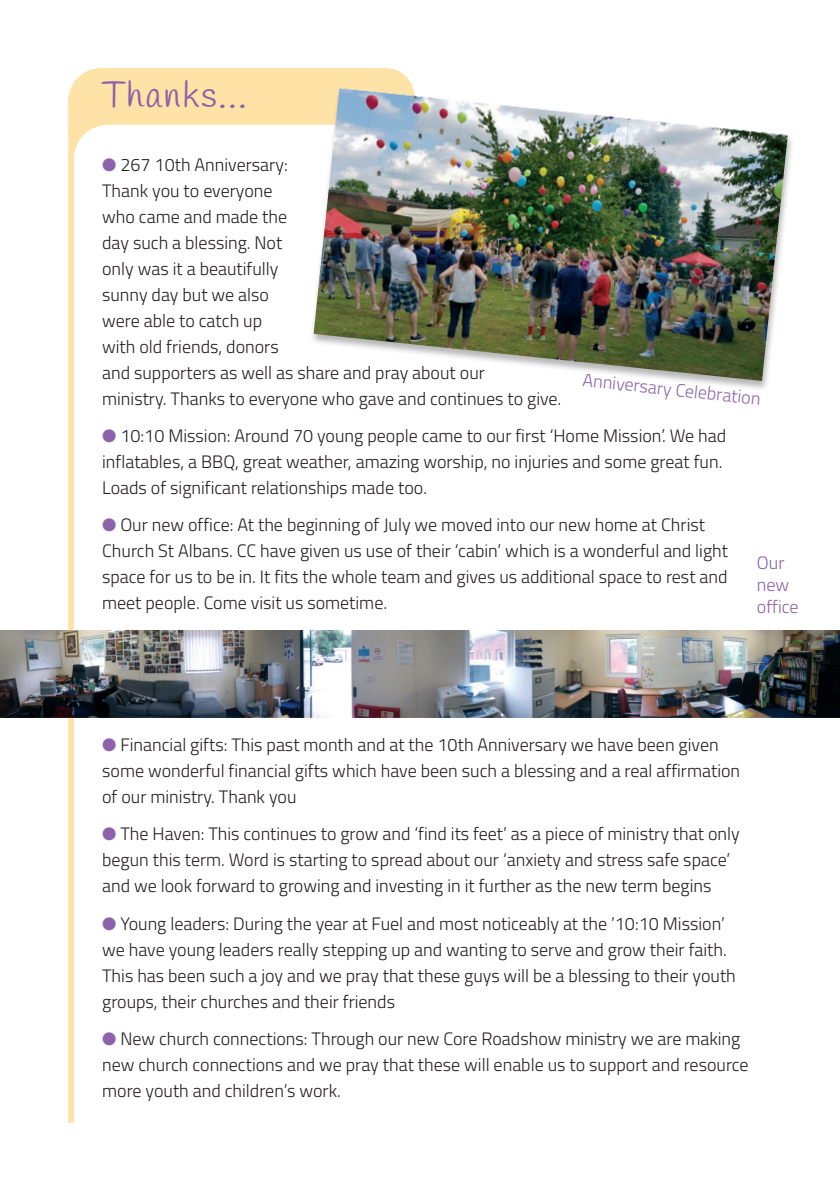
<style>
.page{position:relative;width:840px;height:1191px;background:#fff}
.page>*{position:absolute;margin:0;border:0;box-sizing:border-box;transform-origin:0 0}
.t1{font:36px "Handlee";letter-spacing:.05em;color:#8c62aa}
.t2{font:300 18px/26px "Titillium Web";color:#231f20}
.t3{font:300 18px/22px "Titillium Web";color:#8c62aa}
.s1{color:#8c62aa}
</style>
<div class="page">
<svg style="left:68px;top:68px;width:347px;height:1055px"></svg>
<img style="left:0;top:630px;width:839px;height:87px">
<div style="left:309px;top:88px;width:486px;height:304px;background:#231f20;opacity:.33"></div>
<img style="left:313px;top:88px;width:474px;height:293px">
<h1 class="t1" style="left:102px;top:74px;width:146px">Thanks...</h1>
<p class="t2" style="left:102px;top:150px;width:460px"><span class="s1">●</span> 267 10th Anniversary:<br>Thank you to everyone<br>who came and made the<br>day such a blessing. Not<br>only was it a beautifully<br>sunny day but we also<br>were able to catch up<br>with old friends, donors<br>and supporters as well as share and pray about our<br>ministry. Thanks to everyone who gave and continues to give.</p>
<p class="t2" style="left:102px;top:422px;width:625px"><span class="s1">●</span> 10:10 Mission: Around 70 young people came to our first ‘Home Mission’. We had inflatables, a BBQ, great weather, amazing worship, no injuries and some great fun.<br>Loads of significant relationships made too.</p>
<p class="t2" style="left:102px;top:511px;width:627px"><span class="s1">●</span> Our new office: At the beginning of July we moved into our new home at Christ Church St Albans. CC have given us use of their ‘cabin’ which is a wonderful and light space for us to be in. It fits the whole team and gives us additional space to rest and meet people. Come visit us sometime.</p>
<p class="t3" style="left:583px;top:368px;width:180px;rotate:6deg">Anniversary Celebration</p>
<p class="t3" style="left:756px;top:551px;width:43px">Our new office</p>
<p class="t2" style="left:102px;top:730px;width:639px"><span class="s1">●</span> Financial gifts: This past month and at the 10th Anniversary we have been given some wonderful financial gifts which have been such a blessing and a real affirmation of our ministry. Thank you</p>
<p class="t2" style="left:102px;top:820px;width:638px"><span class="s1">●</span> The Haven: This continues to grow and ‘find its feet’ as a piece of ministry that only begun this term. Word is starting to spread about our ‘anxiety and stress safe space’ and we look forward to growing and investing in it further as the new term begins</p>
<p class="t2" style="left:102px;top:909px;width:634px"><span class="s1">●</span> Young leaders: During the year at Fuel and most noticeably at the ’10:10 Mission’ we have young leaders really stepping up and wanting to serve and grow their faith.<br>This has been such a joy and we pray that these guys will be a blessing to their youth groups, their churches and their friends</p>
<p class="t2" style="left:102px;top:1024px;width:647px"><span class="s1">●</span> New church connections: Through our new Core Roadshow ministry we are making new church connections and we pray that these will enable us to support and resource more youth and children’s work.</p>
</div>
